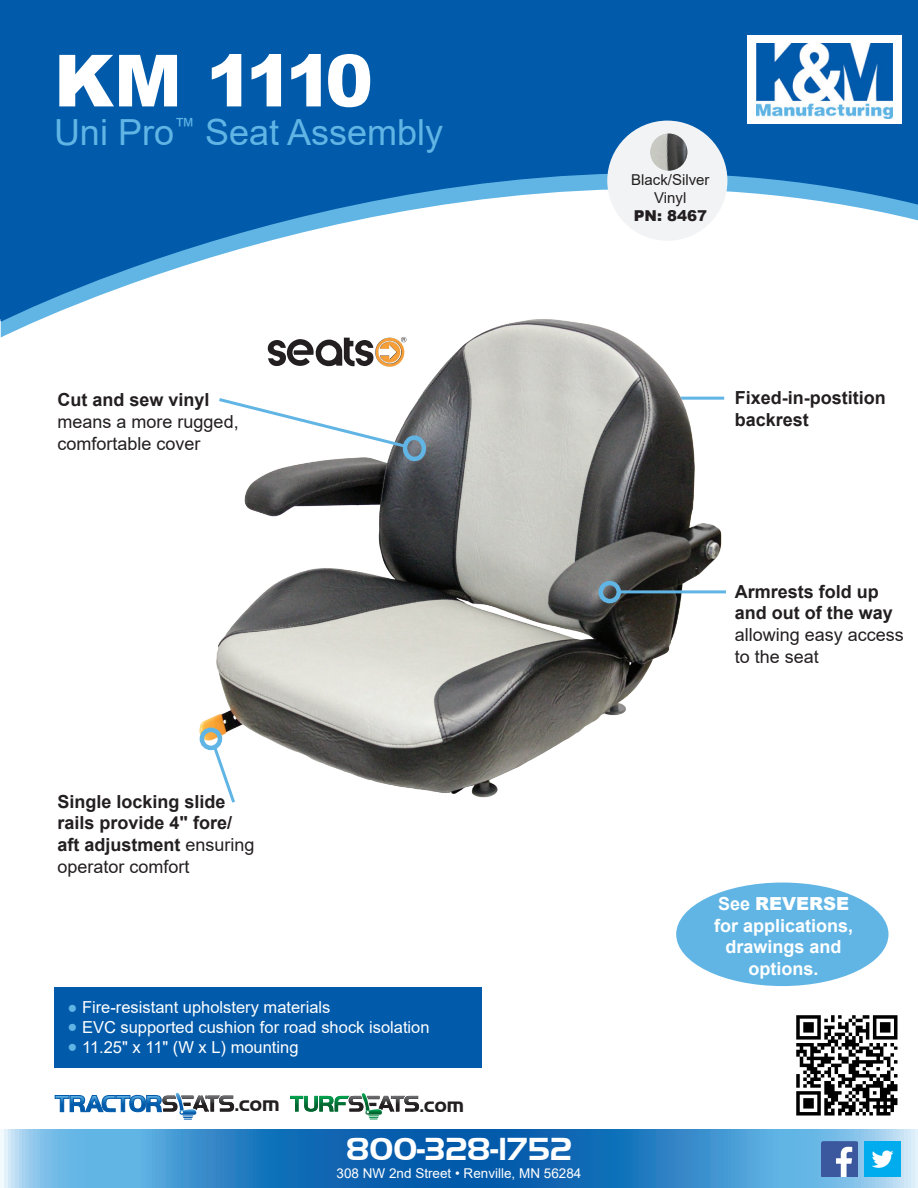
<style>
.page{position:relative;width:918px;height:1188px;background:#fff}
.page>*{position:absolute;margin:0;border:0;box-sizing:border-box;transform-origin:0 0}
.t1{font:900 72px "Arial";letter-spacing:-.115em;color:#fff}
.t2{font:36px "Arial";color:#60b5e5}
.t3{font:700 33px "Handel Got D";color:#fff}
.t4{font:700 22.05px "Handel Got D";color:#231f20}
.t5{font:700 21.6px "Handel Got D";color:#231f20}
.t6{font:700 18px/21.6px "Arial";color:#231f20}
.t7{font:18px/21.6px "Arial";color:#231f20}
.t8{font:700 18px/21.6px "Arial";color:#fff}
.t9{font:16.5px "Arial";color:#fff}
.t10{font:15px "Arial";color:#231f20}
.t11{font:900 15px "Arial";color:#231f20}
.t12{font:13.5px "Arial";color:#fff}
.s1{font-weight:700}
.s2{font-weight:400}
.s3{color:#60b5e5}
.s4{font-weight:900}
</style>
<div class="page">
<svg style="left:0;top:1130px;width:918px;height:57px;background:#398bc9"></svg>
<svg style="left:0;top:0;width:918px;height:323px;fill:#015aaa"></svg>
<div style="left:676px;top:883px;width:213px;height:103px;background:#60b5e5;border-radius:50%"></div>
<img style="left:822px;top:1142px;width:35px;height:35px">
<img style="left:865px;top:1142px;width:35px;height:35px">
<div style="left:748px;top:35px;width:154px;height:89px;background:#fff"></div>
<img style="left:756px;top:43px;width:136px;height:75px">
<img style="left:194px;top:313px;width:530px;height:485px">
<svg style="left:211px;top:744px;width:26px;height:59px"></svg>
<div style="left:200px;top:728px;width:22px;height:22px;border:4px solid #60b5e5;border-radius:50%"></div>
<svg style="left:216px;top:396px;width:194px;height:54px"></svg>
<div style="left:403px;top:435px;width:23px;height:26px;border:4px solid #60b5e5;border-radius:50%"></div>
<div style="left:598px;top:581px;width:23px;height:22px;border:4px solid #60b5e5;border-radius:50%"></div>
<hr style="left:621px;top:590px;width:105px;height:3px;background:#60b5e5">
<div style="left:54px;top:987px;width:428px;height:81px;background:#015aaa"></div>
<img style="left:268px;top:336px;width:139px;height:32px">
<svg style="left:55px;top:1093px;width:179px;height:27px"></svg>
<img style="left:796px;top:1015px;width:102px;height:101px">
<svg style="left:290px;top:1093px;width:129px;height:26px"></svg>
<div style="left:607px;top:121px;width:120px;height:120px;background:#f2f3f4;border-radius:50%"></div>
<img style="left:650px;top:134px;width:37px;height:37px;border-radius:19px">
<p class="t1" style="left:54px;top:28px;width:321px">KM 1110</p>
<p class="t2" style="left:54px;top:108px;width:391px">Uni Pro<sup>™</sup> Seat Assembly</p>
<p class="t10" style="left:631px;top:170px;width:80px">Black/Silver</p>
<p class="t10" style="left:654px;top:188px;width:34px">Vinyl</p>
<p class="t11" style="left:634px;top:205px;width:75px">PN: 8467</p>
<p class="t7" style="left:58px;top:389px;width:183px"><span class="s1">Cut and sew vinyl </span>means a more rugged, comfortable cover</p>
<p class="t6" style="left:58px;top:791px;width:199px">Single locking slide rails provide 4" fore/ aft adjustment <span class="s2">ensuring operator comfort</span></p>
<p class="t9" style="left:68px;top:996px;width:265px"><span class="s3">●</span> Fire-resistant upholstery materials</p>
<p class="t9" style="left:68px;top:1016px;width:364px"><span class="s3">●</span> EVC supported cushion for road shock isolation</p>
<p class="t9" style="left:68px;top:1036px;width:233px"><span class="s3">●</span> 11.25" x 11" (W x L) mounting</p>
<p class="t4" style="left:234px;top:1091px;width:47px">.com</p>
<p class="t5" style="left:420px;top:1092px;width:46px">.com</p>
<p class="t3" style="left:346px;top:1131px;width:227px">800-328-1752</p>
<p class="t12" style="left:337px;top:1164px;width:246px">308 NW 2nd Street • Renville, MN 56284</p>
<p class="t6" style="left:735px;top:387px;width:153px">Fixed-in-postition backrest</p>
<p class="t6" style="left:735px;top:581px;width:171px">Armrests fold up and out of the way <span class="s2">allowing easy access to the seat</span></p>
<p class="t8" style="left:714px;top:893px;width:141px">See <span class="s4">REVERSE </span>for applications,</p>
<p class="t8" style="left:726px;top:936px;width:118px">drawings and</p>
<p class="t8" style="left:749px;top:958px;width:72px">options.</p>
</div>
